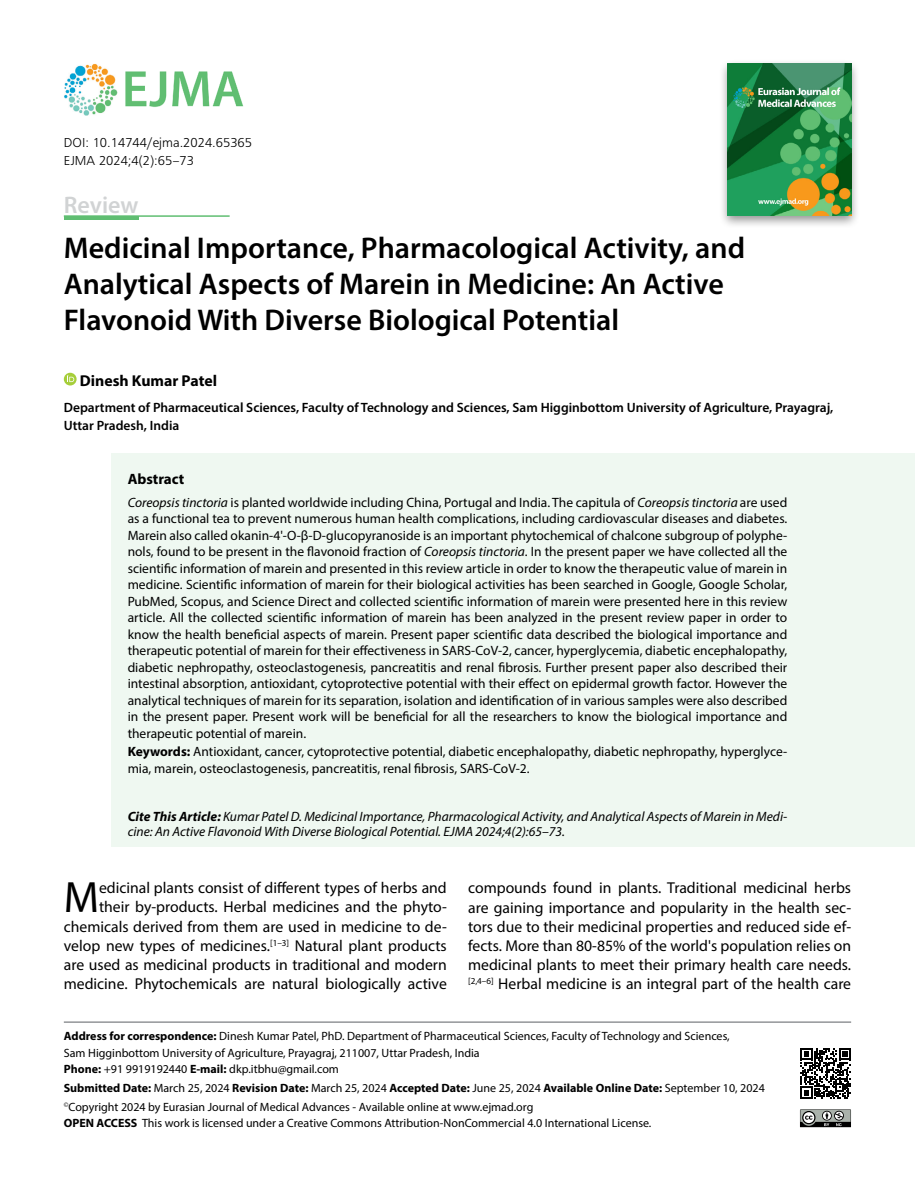
<style>
.page{position:relative;width:915px;height:1191px;background:#fff}
.page>*{position:absolute;margin:0;border:0;box-sizing:border-box;transform-origin:0 0}
.t1{font:43.95px "Myriad Pro";color:#000}
.t2{font:600 30px/36px "Myriad Pro";color:#000}
.t3{font:600 24px "Myriad Pro";color:#d1d3d4}
.t4{font:15.75px/19.2px "Myriad Pro";color:#000;text-align:right}
.t5{font:700 15.75px "Myriad Pro";color:#000}
.t6{font:700 15px "Myriad Pro";color:#000}
.t7{font:13.5px/16.5px "Myriad Pro";color:#000;text-align:justify}
.t8{font:italic 13.5px/15px "Myriad Pro";color:#000}
.t9{font:600 13.5px/18px "Myriad Pro";color:#000}
.t10{font:13.5px/18px "Frugal Normal Tr";color:#000}
.t11{font:12px/16.5px "Myriad Pro";color:#000}
.s1{font-style:italic}
.s2{font-weight:700}
</style>
<div class="page">
<div style="left:112px;top:453px;width:802px;height:394px;background:#eff8f1"></div>
<svg style="left:64px;top:373px;width:13px;height:12px"></svg>
<svg style="left:67px;top:375px;width:7px;height:7px"></svg>
<hr style="left:64px;top:1021px;width:786px;height:2px;background:#939598">
<svg style="left:800px;top:1048px;width:50px;height:50px"></svg>
<svg style="left:800px;top:1109px;width:51px;height:19px"></svg>
<div style="left:717px;top:59px;width:143px;height:170px;background:#000;opacity:.43"></div>
<img style="left:727px;top:64px;width:123px;height:151px">
<img style="left:64px;top:64px;width:179px;height:51px">
<hr style="left:64px;top:215px;width:165px;height:2px;background:#60be72">
<hr style="left:64px;top:216px;width:74px;height:4px;background:#60be72">
<p class="t10" style="left:64px;top:133px;width:190px">DOI: 10.14744/ejma.2024.65365<br>EJMA 2024;4(2):65–73</p>
<h3 class="t3" style="left:64px;top:190px;width:76px">Review</h3>
<h2 class="t2" style="left:64px;top:229px;width:682px">Medicinal Importance, Pharmacological Activity, and<br>Analytical Aspects of Marein in Medicine: An Active<br>Flavonoid With Diverse Biological Potential</h2>
<p class="t5" style="left:80px;top:370px;width:139px">Dinesh Kumar Patel</p>
<p class="t9" style="left:64px;top:398px;width:770px">Department of Pharmaceutical Sciences, Faculty of Technology and Sciences, Sam Higginbottom University of Agriculture, Prayagraj,<br>Uttar Pradesh, India</p>
<p class="t6" style="left:128px;top:469px;width:58px">Abstract</p>
<p class="t7" style="left:128px;top:494px;width:661px"><span class="s1">Coreopsis tinctoria</span> is planted worldwide including China, Portugal and India. The capitula of <span class="s1">Coreopsis tinctoria</span> are used as a functional tea to prevent numerous human health complications, including cardiovascular diseases and diabetes.<br>Marein also called okanin-4'-O-β-D-glucopyranoside is an important phytochemical of chalcone subgroup of polyphe&shy;nols, found to be present in the flavonoid fraction of <span class="s1">Coreopsis tinctoria</span>. In the present paper we have collected all the scientific information of marein and presented in this review article in order to know the therapeutic value of marein in medicine. Scientific information of marein for their biological activities has been searched in Google, Google Scholar, PubMed, Scopus, and Science Direct and collected scientific information of marein were presented here in this review article. All the collected scientific information of marein has been analyzed in the present review paper in order to know the health beneficial aspects of marein. Present paper scientific data described the biological importance and therapeutic potential of marein for their effectiveness in SARS-CoV-2, cancer, hyperglycemia, diabetic encephalopathy, diabetic nephropathy, osteoclastogenesis, pancreatitis and renal fibrosis. Further present paper also described their intestinal absorption, antioxidant, cytoprotective potential with their effect on epidermal growth factor. However the analytical techniques of marein for its separation, isolation and identification of in various samples were also described in the present paper. Present work will be beneficial for all the researchers to know the biological importance and therapeutic potential of marein.</p>
<p class="t7" style="left:128px;top:743px;width:661px"><span class="s2">Keywords:</span> Antioxidant, cancer, cytoprotective potential, diabetic encephalopathy, diabetic nephropathy, hyperglyce&shy;mia, marein, osteoclastogenesis, pancreatitis, renal fibrosis, SARS-CoV-2.</p>
<p class="t8" style="left:128px;top:808px;width:660px"><span class="s2">Cite This Article:</span> Kumar Patel D. Medicinal Importance, Pharmacological Activity, and Analytical Aspects of Marein in Medi&shy;cine: An Active Flavonoid With Diverse Biological Potential. EJMA 2024;4(2):65–73.</p>
<p class="t4" style="left:64px;top:878px;width:384px">edicinal plants consist of different types of herbs and<br>their by-products. Herbal medicines and the phyto&shy;chemicals derived from them are used in medicine to de&shy;velop new types of medicines.<sup>[1–3]</sup> Natural plant products are used as medicinal products in traditional and modern medicine. Phytochemicals are natural biologically active</p>
<p class="t4" style="left:468px;top:878px;width:384px;text-align:justify">compounds found in plants. Traditional medicinal herbs are gaining importance and popularity in the health sec&shy;tors due to their medicinal properties and reduced side ef&shy;fects. More than 80-85% of the world's population relies on medicinal plants to meet their primary health care needs. <sup>[2,4–6]</sup> Herbal medicine is an integral part of the health care</p>
<h1 class="t1" style="left:64px;top:870px;width:37px">M</h1>
<p class="t11" style="left:64px;top:1028px;width:667px"><span class="s2">Address for correspondence:</span> Dinesh Kumar Patel, PhD. Department of Pharmaceutical Sciences, Faculty of Technology and Sciences,<br>Sam Higginbottom University of Agriculture, Prayagraj, 211007, Uttar Pradesh, India<br><span class="s2">Phone:</span> +91 9919192440 <span class="s2">E-mail:</span> dkp.itbhu@gmail.com</p>
<p class="t11" style="left:64px;top:1078px;width:702px;line-height:18.6px"><span class="s2">Submitted Date:</span> March 25, 2024 <span class="s2">Revision Date:</span> March 25, 2024 <span class="s2">Accepted Date:</span> June 25, 2024 <span class="s2">Available Online Date:</span> September 10, 2024 <sup>©</sup>Copyright 2024 by Eurasian Journal of Medical Advances - Available online at www.ejmad.org</p>
<p class="t11" style="left:64px;top:1114px;width:589px"><span class="s2">OPEN ACCESS</span> This work is licensed under a Creative Commons Attribution-NonCommercial 4.0 International License.</p>
</div>
